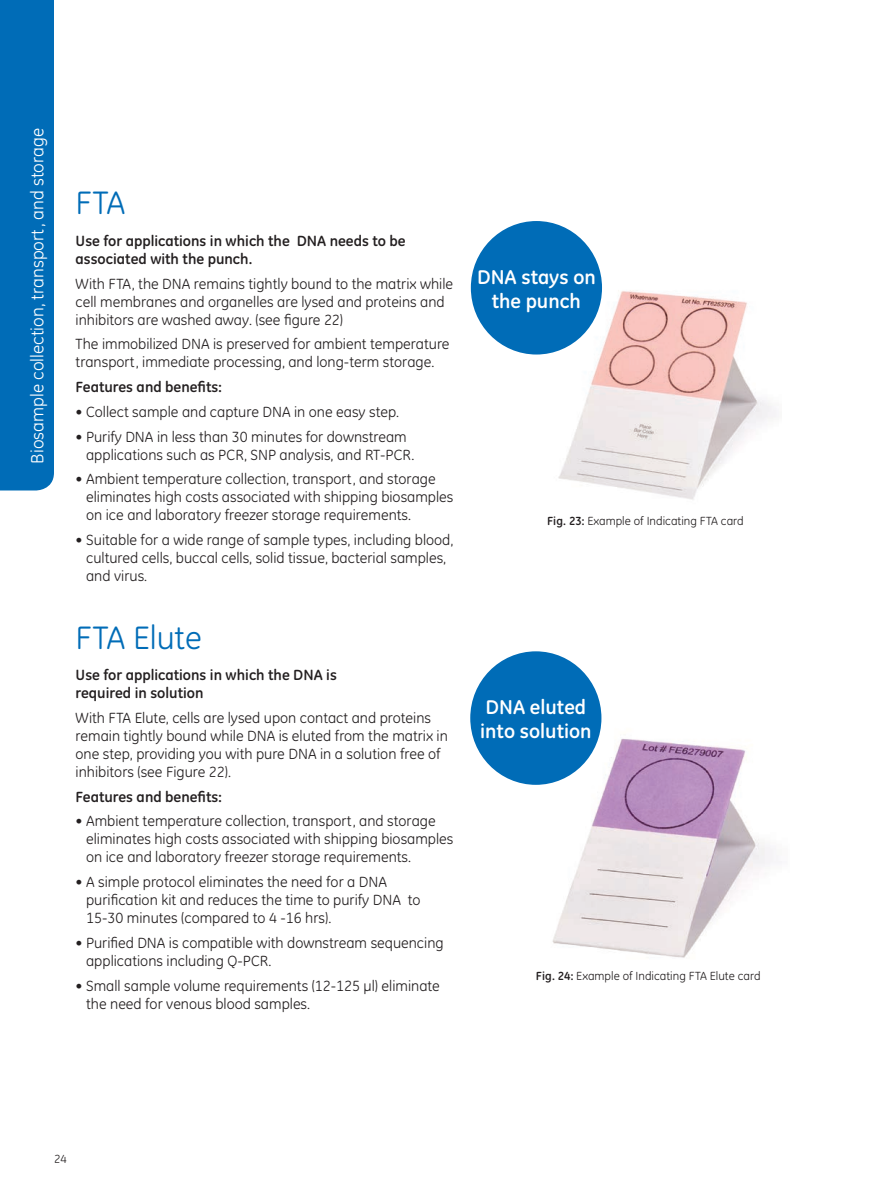
<style>
.page{position:relative;width:891px;height:1188px;background:#fff}
.page>*{position:absolute;margin:0;border:0;box-sizing:border-box;transform-origin:0 0}
.t1{font:33px "GE Inspira";color:#006cb7}
.t2{font:700 20.25px/24.3px "GE Inspira";color:#fff;text-align:center}
.t3{font:18px "GE Inspira";color:#fff}
.t4{font:15px/18px "GE Inspira";color:#231f20}
.t5{font:700 15px/18px "GE Inspira";color:#231f20}
.t6{font:12px "GE Inspira";color:#231f20}
.s1{font-weight:700}
</style>
<div class="page">
<div style="left:0;top:0;width:54px;height:490px;background:#006cb7"></div>
<img style="left:558px;top:269px;width:218px;height:231px">
<img style="left:549px;top:708px;width:224px;height:250px">
<div style="left:471px;top:221px;width:131px;height:134px;background:#006cb7;border-radius:50%"></div>
<div style="left:470px;top:651px;width:131px;height:134px;background:#006cb7;border-radius:50%"></div>
<p class="t3" style="left:27px;top:464px;width:337px;rotate:-90deg">Biosample collection, transport, and storage</p>
<h1 class="t1" style="left:76px;top:184px;width:51px">FTA</h1>
<p class="t5" style="left:76px;top:231px;width:332px">Use for applications in which the DNA needs to be associated with the punch.</p>
<p class="t4" style="left:76px;top:274px;width:379px">With FTA, the DNA remains tightly bound to the matrix while cell membranes and organelles are lysed and proteins and inhibitors are washed away. (see figure 22)</p>
<p class="t4" style="left:76px;top:335px;width:376px">The immobilized DNA is preserved for ambient temperature transport, immediate processing, and long-term storage.</p>
<p class="t5" style="left:76px;top:378px;width:148px">Features and benefits:</p>
<p class="t4" style="left:76px;top:403px;width:325px">• Collect sample and capture DNA in one easy step.</p>
<p class="t4" style="left:86px;top:427px;width:330px;text-indent:-11px">• Purify DNA in less than 30 minutes for downstream applications such as PCR, SNP analysis, and RT-PCR.</p>
<p class="t4" style="left:86px;top:470px;width:369px;text-indent:-11px">• Ambient temperature collection, transport, and storage eliminates high costs associated with shipping biosamples on ice and laboratory freezer storage requirements.</p>
<p class="t4" style="left:86px;top:531px;width:369px;text-indent:-11px">• Suitable for a wide range of sample types, including blood, cultured cells, buccal cells, solid tissue, bacterial samples, and virus.</p>
<h1 class="t1" style="left:76px;top:618px;width:128px">FTA Elute</h1>
<p class="t5" style="left:76px;top:666px;width:263px">Use for applications in which the DNA is required in solution</p>
<p class="t4" style="left:76px;top:709px;width:374px">With FTA Elute, cells are lysed upon contact and proteins remain tightly bound while DNA is eluted from the matrix in one step, providing you with pure DNA in a solution free of inhibitors (see Figure 22).</p>
<p class="t5" style="left:76px;top:787px;width:148px">Features and benefits:</p>
<p class="t4" style="left:86px;top:812px;width:369px;text-indent:-11px">• Ambient temperature collection, transport, and storage eliminates high costs associated with shipping biosamples on ice and laboratory freezer storage requirements.</p>
<p class="t4" style="left:86px;top:873px;width:336px;text-indent:-11px">• A simple protocol eliminates the need for a DNA purification kit and reduces the time to purify DNA to<br>15-30 minutes (compared to 4 -16 hrs).</p>
<p class="t4" style="left:86px;top:934px;width:359px;text-indent:-11px">• Purified DNA is compatible with downstream sequencing applications including Q-PCR.</p>
<p class="t4" style="left:86px;top:976px;width:355px;text-indent:-11px">• Small sample volume requirements (12-125 µl) eliminate the need for venous blood samples.</p>
<h2 class="t2" style="left:477px;top:264px;width:120px">DNA stays on the punch</h2>
<p class="t6" style="left:547px;top:514px;width:198px"><span class="s1">Fig. 23:</span> Example of Indicating FTA card</p>
<h2 class="t2" style="left:480px;top:694px;width:113px;text-align:left">DNA eluted into solution</h2>
<p class="t6" style="left:536px;top:969px;width:226px"><span class="s1">Fig. 24:</span> Example of Indicating FTA Elute card</p>
<p class="t6" style="left:54px;top:1152px;width:14px">24</p>
</div>
